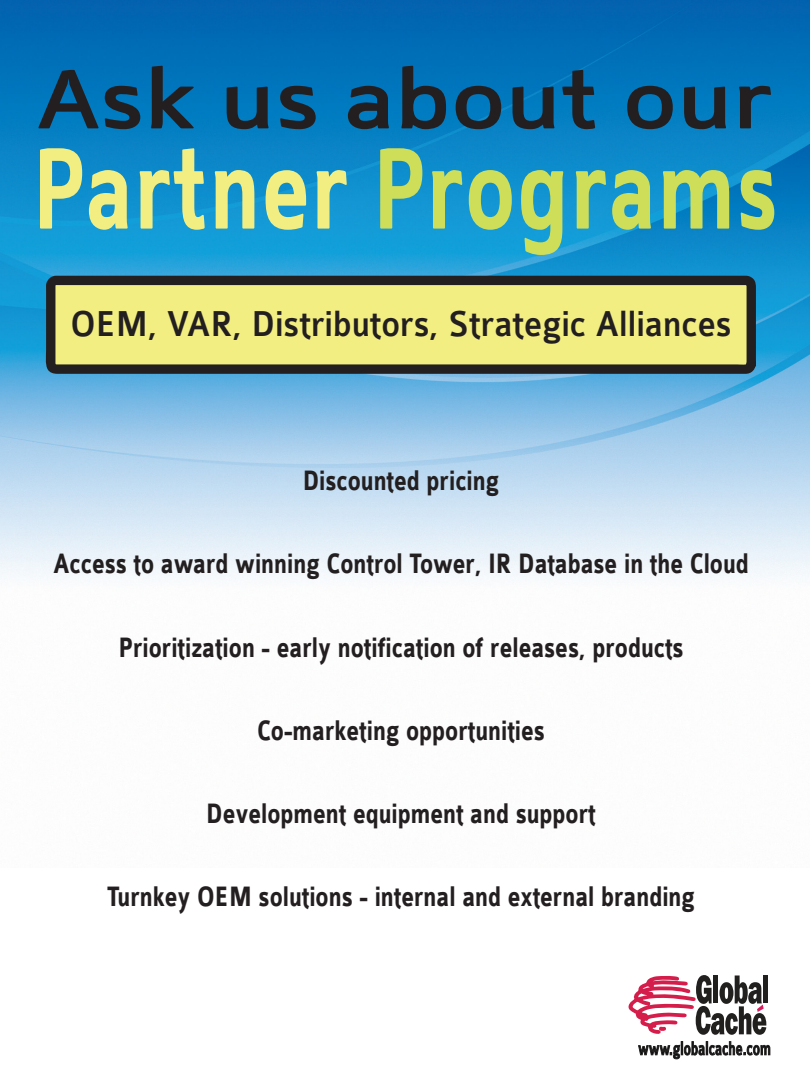
<style>
.page{position:relative;width:810px;height:1080px;background:#fff}
.page>*{position:absolute;margin:0;border:0;box-sizing:border-box;transform-origin:0 0}
.t1{font:700 114.75px "Mentone";letter-spacing:.02em;color:#cfde59;scale:.75 1}
.t2{font:600 83.5px "Mentone";letter-spacing:.015em;color:#231f20;scale:1.09 1}
.t3{font:500 38.5px "Colaborate";color:#231f20;scale:.9 1}
.t4{font:700 30px "Colaborate";color:#231f20;scale:.79 1}
.s1{color:#f3ee81}
</style>
<div class="page">
<img style="left:0;top:0;width:810px;height:580px">
<svg style="left:638px;top:1041px;width:132px;height:18px"></svg>
<div style="left:763px;top:975px;width:5px;height:28px;background:#221f1f"></div>
<svg style="left:628px;top:975px;width:138px;height:60px"></svg>
<svg style="left:45px;top:276px;width:711px;height:98px;background:#c5c26d"></svg>
<h2 class="t2" style="left:38px;top:47px;width:675px">Ask us about our</h2>
<h1 class="t1" style="left:33px;top:116px;width:995px"><span class="s1">Partner</span> Programs</h1>
<p class="t3" style="left:70px;top:304px;width:736px">OEM, VAR, Distributors, Strategic Alliances</p>
<p class="t4" style="left:303px;top:465px;width:250px">Discounted pricing</p>
<p class="t4" style="left:53px;top:548px;width:882px">Access to award winning Control Tower, IR Database in the Cloud</p>
<p class="t4" style="left:118px;top:632px;width:717px">Prioritization - early notification of releases, products</p>
<p class="t4" style="left:257px;top:715px;width:366px">Co-marketing opportunities</p>
<p class="t4" style="left:206px;top:798px;width:494px">Development equipment and support</p>
<p class="t4" style="left:107px;top:881px;width:746px">Turnkey OEM solutions - internal and external branding</p>
</div>
